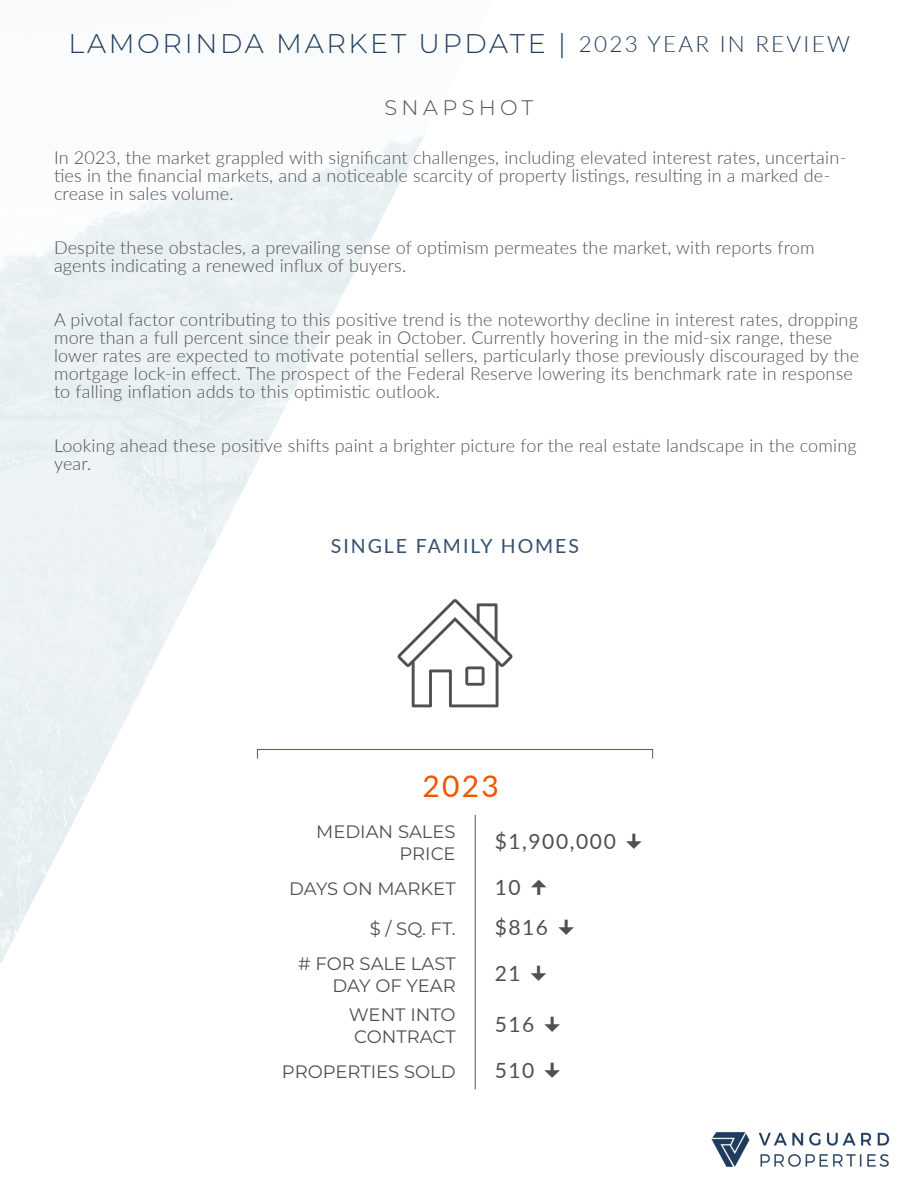
<style>
.page{position:relative;width:918px;height:1188px;background:#fff}
.page>*{position:absolute;margin:0;border:0;box-sizing:border-box;transform-origin:0 0}
.t1{font:30px "Lato";color:#f15500}
.t2{font:300 27px "Montserrat";letter-spacing:.1em;color:#203c5f}
.t3{font:21px "Lato";letter-spacing:.075em;color:#505050}
.Header_1{font:300 21px "Montserrat";letter-spacing:.21em;color:#505050}
.t4{font:19.5px "Lato";letter-spacing:.1em;color:#36506f}
.t5{font:300 18px/18px "Lato";letter-spacing:.01em;color:#505050}
.t6{font:18px/21.6px "Montserrat";color:#505050;text-align:right}
.s1{font-family:"Lato";font-size:22.5px}
</style>
<div class="page">
<img style="left:711px;top:1132px;width:178px;height:35px">
<div style="left:257px;top:749px;width:396px;height:10px;border:1px solid #465d7a"></div>
<hr style="left:475px;top:815px;width:1px;height:51px;background:#505050">
<hr style="left:475px;top:866px;width:1px;height:40px;background:#505050">
<hr style="left:475px;top:906px;width:1px;height:41px;background:#505050">
<hr style="left:475px;top:947px;width:1px;height:51px;background:#505050">
<hr style="left:475px;top:998px;width:1px;height:51px;background:#505050">
<hr style="left:475px;top:1049px;width:1px;height:40px;background:#505050">
<svg style="left:397px;top:599px;width:116px;height:108px"></svg>
<p class="t2" style="left:69px;top:25px;width:783px">LAMORINDA MARKET UPDATE | <span class="s1">2023 YEAR IN REVIEW</span></p>
<p class="Header_1" style="left:385px;top:93px;width:150px">SNAPSHOT</p>
<p class="t5" style="left:54px;top:148px;width:794px">In 2023, the market grappled with significant challenges, including elevated interest rates, uncertain&shy;ties in the financial markets, and a noticeable scarcity of property listings, resulting in a marked de&shy;crease in sales volume.</p>
<p class="t5" style="left:54px;top:238px;width:762px">Despite these obstacles, a prevailing sense of optimism permeates the market, with reports from agents indicating a renewed influx of buyers.</p>
<p class="t5" style="left:54px;top:310px;width:807px">A pivotal factor contributing to this positive trend is the noteworthy decline in interest rates, dropping more than a full percent since their peak in October. Currently hovering in the mid-six range, these lower rates are expected to motivate potential sellers, particularly those previously discouraged by the mortgage lock-in effect. The prospect of the Federal Reserve lowering its benchmark rate in response to falling inflation adds to this optimistic outlook.</p>
<p class="t5" style="left:54px;top:436px;width:804px">Looking ahead these positive shifts paint a brighter picture for the real estate landscape in the coming year.</p>
<p class="t4" style="left:331px;top:532px;width:250px">SINGLE FAMILY HOMES</p>
<p class="t1" style="left:422px;top:765px;width:78px">2023</p>
<p class="t6" style="left:316px;top:820px;width:141px">MEDIAN SALES<br>PRICE</p>
<p class="t3" style="left:495px;top:826px;width:123px">$1,900,000</p>
<p class="t6" style="left:289px;top:877px;width:168px">DAYS ON MARKET</p>
<p class="t3" style="left:495px;top:872px;width:27px">10</p>
<p class="t6" style="left:370px;top:918px;width:87px">$ / SQ. FT.</p>
<p class="t3" style="left:495px;top:912px;width:55px">$816</p>
<p class="t6" style="left:298px;top:952px;width:159px"># FOR SALE LAST<br>DAY OF YEAR</p>
<p class="t3" style="left:495px;top:958px;width:27px">21</p>
<p class="t6" style="left:349px;top:1004px;width:108px">WENT INTO</p>
<p class="t6" style="left:354px;top:1025px;width:103px">CONTRACT</p>
<p class="t3" style="left:495px;top:1009px;width:41px">516</p>
<p class="t6" style="left:282px;top:1060px;width:175px">PROPERTIES SOLD</p>
<p class="t3" style="left:495px;top:1055px;width:41px">510</p>
</div>
